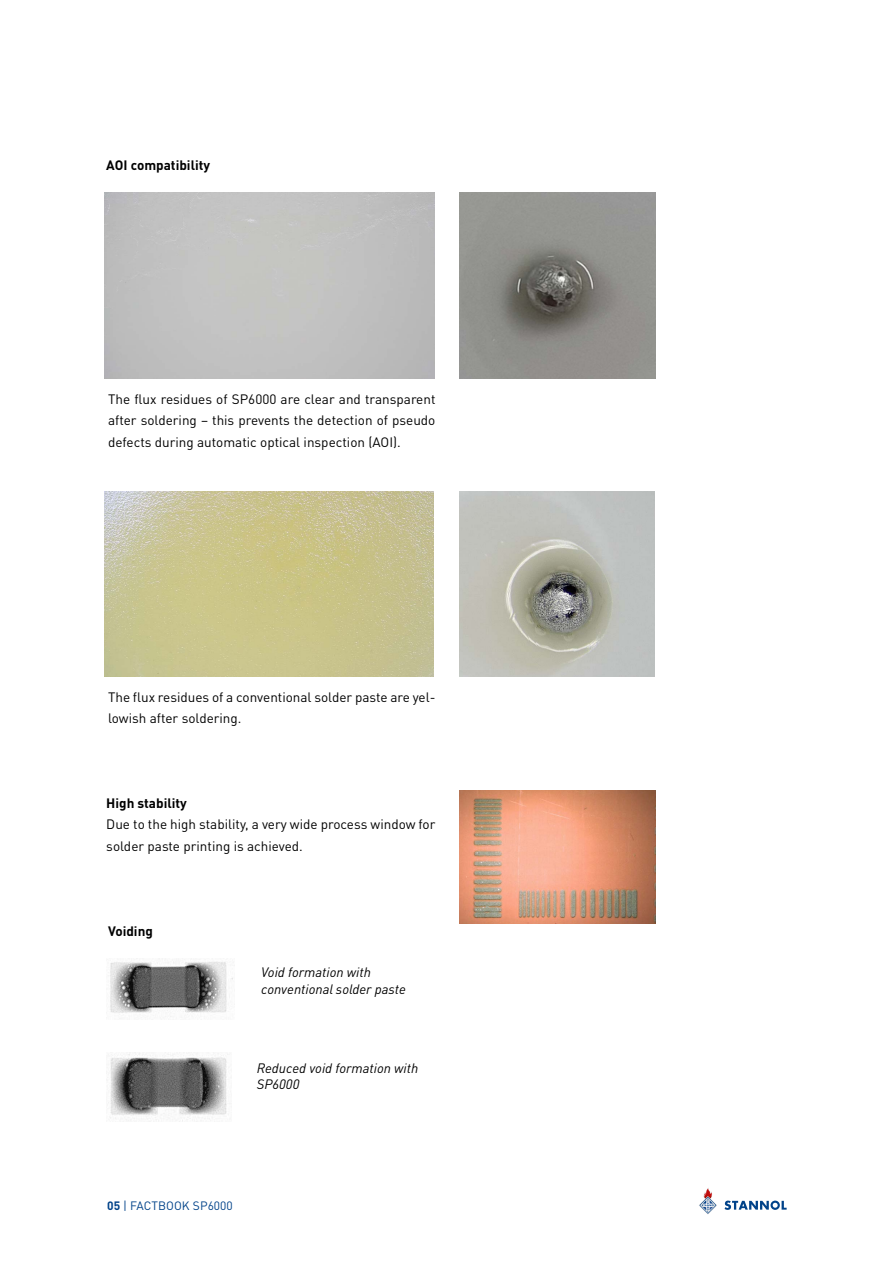
<style>
.page{position:relative;width:893px;height:1263px;background:#fff}
.page>*{position:absolute;margin:0;border:0;box-sizing:border-box;transform-origin:0 0}
.t1{font:13.5px/21.3px "DIN Pro";color:#000}
.t2{font:italic 13.5px/16.5px "DIN Pro";color:#000}
.t3{font:700 13.5px "DIN Pro";color:#000}
.t4{font:12px "DIN Pro";color:#004289}
.s1{font-weight:700}
</style>
<div class="page">
<svg style="left:724px;top:1200px;width:63px;height:10px"></svg>
<svg style="left:699px;top:1188px;width:18px;height:26px"></svg>
<img style="left:459px;top:492px;width:196px;height:184px">
<img style="left:105px;top:492px;width:328px;height:184px">
<img style="left:459px;top:193px;width:196px;height:185px">
<img style="left:110px;top:958px;width:123px;height:59px">
<img style="left:108px;top:1052px;width:122px;height:70px">
<img style="left:459px;top:790px;width:196px;height:134px">
<p class="t3" style="left:106px;top:154px;width:105px">AOI compatibility</p>
<p class="t1" style="left:108px;top:387px;width:329px;text-align:justify">The flux residues of SP6000 are clear and transparent after soldering – this prevents the detection of pseudo defects during automatic optical inspection (AOI).</p>
<p class="t1" style="left:108px;top:685px;width:329px">The flux residues of a conventional solder paste are yel&shy;lowish after soldering.</p>
<p class="t3" style="left:106px;top:792px;width:82px">High stability</p>
<p class="t1" style="left:106px;top:812px;width:331px">Due to the high stability, a very wide process window for solder paste printing is achieved.</p>
<p class="t3" style="left:108px;top:919px;width:46px">Voiding</p>
<p class="t2" style="left:261px;top:963px;width:146px">Void formation with conventional solder paste</p>
<p class="t2" style="left:257px;top:1058px;width:163px">Reduced void formation with<br>SP6000</p>
<p class="t4" style="left:107px;top:1196px;width:127px"><span class="s1">05</span> | FACTBOOK SP6000</p>
</div>
